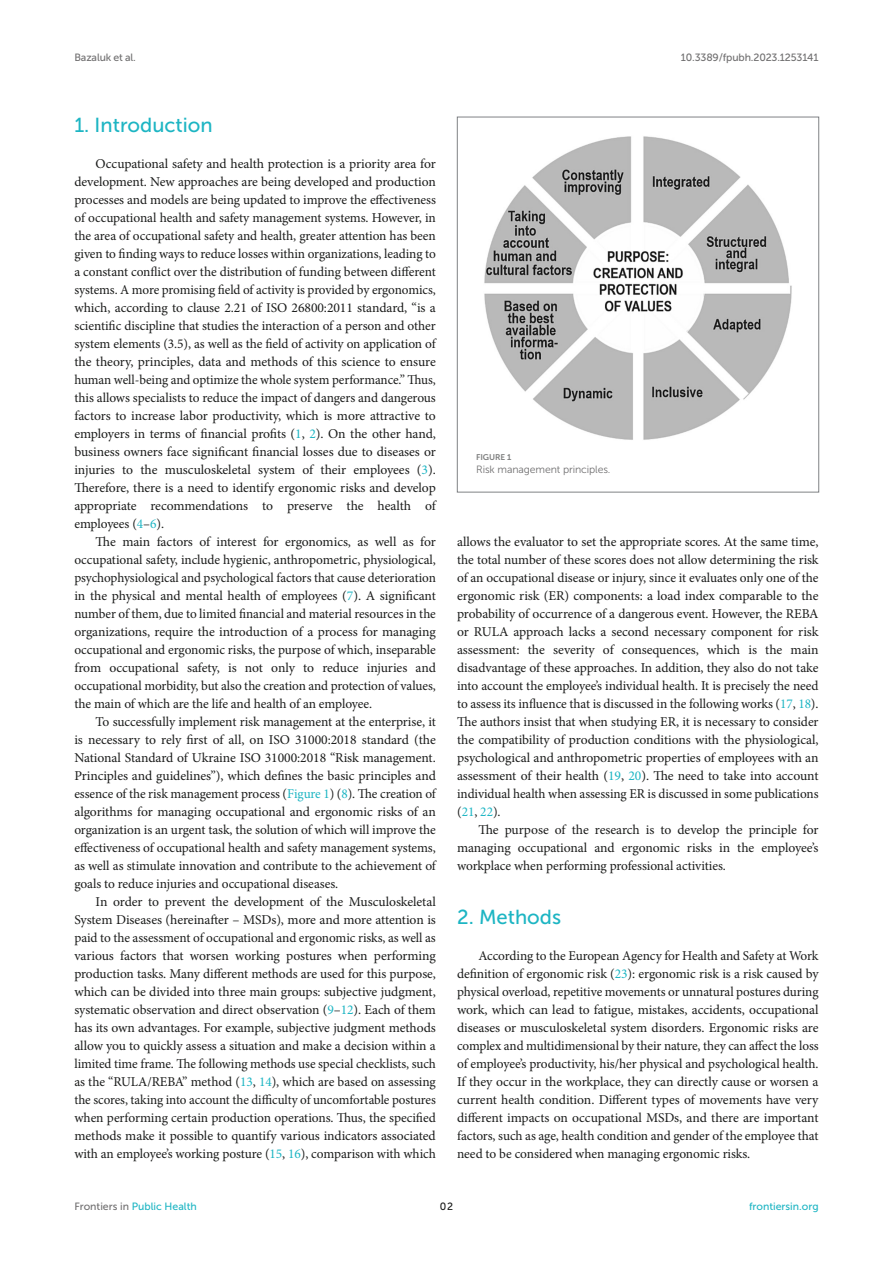
<style>
.page{position:relative;width:893px;height:1263px;background:#fff}
.page>*{position:absolute;margin:0;border:0;box-sizing:border-box;transform-origin:0 0}
.HEAD_1{font:20.25px "Museo Sans 500";color:#1db5c3}
.TEXT{font:13.5px/18px "Minion Pro";letter-spacing:-.005em;color:#1b1c1b;text-align:justify}
.TEXT_FLUSH{font:13.5px/18px "Minion Pro";letter-spacing:-.01em;color:#1b1c1b;text-align:justify}
.t1{font:10.5px "Museo Sans 500";letter-spacing:-.015em;color:#706f70}
.t2{font:10.5px "Museo Sans 500";color:#1db5c3}
.FIG_LEG{font:10.5px "Museo Sans 300";letter-spacing:-.01em;color:#706f70}
.t3{font:10.5px "Museo Sans 500";color:#1b1c1b}
.FIG_HD{font:8.25px "Museo Sans 700";letter-spacing:-.01em;color:#7e7f7f}
.s1{color:#1db5c3}
.s2{color:#706f70}
</style>
<div class="page">
<img style="left:484px;top:136px;width:308px;height:304px">
<div style="left:457px;top:117px;width:362px;height:375px;border:1px solid #808285"></div>
<p class="t1" style="left:74px;top:51px;width:63px">Bazaluk et al.</p>
<p class="t1" style="left:681px;top:51px;width:139px">10.3389/fpubh.2023.1253141</p>
<p class="HEAD_1" style="left:74px;top:114px;width:140px">1. Introduction</p>
<p class="TEXT_FLUSH" style="left:74px;top:155px;width:363px;text-indent:21px">Occupational safety and health protection is a priority area for development. New approaches are being developed and production processes and models are being updated to improve the effectiveness of occupational health and safety management systems. However, in the area of occupational safety and health, greater attention has been given to finding ways to reduce losses within organizations, leading to a constant conflict over the distribution of funding between different systems. A more promising field of activity is provided by ergonomics, which, according to clause 2.21 of ISO 26800:2011 standard, “is a scientific discipline that studies the interaction of a person and other system elements (3.5), as well as the field of activity on application of the theory, principles, data and methods of this science to ensure human well-being and optimize the whole system performance.” Thus, this allows specialists to reduce the impact of dangers and dangerous factors to increase labor productivity, which is more attractive to employers in terms of financial profits (<span class="s1">1</span>, <span class="s1">2</span>). On the other hand, business owners face significant financial losses due to diseases or injuries to the musculoskeletal system of their employees (<span class="s1">3</span>).<br>Therefore, there is a need to identify ergonomic risks and develop appropriate recommendations to preserve the health of employees (<span class="s1">4</span>–<span class="s1">6</span>).</p>
<p class="TEXT" style="left:74px;top:533px;width:363px;text-indent:21px">The main factors of interest for ergonomics, as well as for occupational safety, include hygienic, anthropometric, physiological, psychophysiological and psychological factors that cause deterioration in the physical and mental health of employees (<span class="s1">7</span>). A significant number of them, due to limited financial and material resources in the organizations, require the introduction of a process for managing occupational and ergonomic risks, the purpose of which, inseparable from occupational safety, is not only to reduce injuries and occupational morbidity, but also the creation and protection of values, the main of which are the life and health of an employee.</p>
<p class="TEXT" style="left:74px;top:713px;width:363px;text-indent:21px">To successfully implement risk management at the enterprise, it is necessary to rely first of all, on ISO 31000:2018 standard (the National Standard of Ukraine ISO 31000:2018 “Risk management.<br>Principles and guidelines”), which defines the basic principles and essence of the risk management process (<span class="s1">Figure 1</span>) (<span class="s1">8</span>). The creation of algorithms for managing occupational and ergonomic risks of an organization is an urgent task, the solution of which will improve the effectiveness of occupational health and safety management systems, as well as stimulate innovation and contribute to the achievement of goals to reduce injuries and occupational diseases.</p>
<p class="TEXT" style="left:74px;top:893px;width:363px;text-indent:21px">In order to prevent the development of the Musculoskeletal System Diseases (hereinafter – MSDs), more and more attention is paid to the assessment of occupational and ergonomic risks, as well as various factors that worsen working postures when performing production tasks. Many different methods are used for this purpose, which can be divided into three main groups: subjective judgment, systematic observation and direct observation (<span class="s1">9</span>–<span class="s1">12</span>). Each of them has its own advantages. For example, subjective judgment methods allow you to quickly assess a situation and make a decision within a limited time frame. The following methods use special checklists, such as the “RULA/REBA” method (<span class="s1">13</span>, <span class="s1">14</span>), which are based on assessing the scores, taking into account the difficulty of uncomfortable postures when performing certain production operations. Thus, the specified methods make it possible to quantify various indicators associated with an employee’s working posture (<span class="s1">15</span>, <span class="s1">16</span>), comparison with which</p>
<p class="FIG_HD" style="left:476px;top:452px;width:37px">FIGURE 1</p>
<p class="FIG_LEG" style="left:476px;top:464px;width:136px">Risk management principles.</p>
<p class="TEXT" style="left:457px;top:533px;width:363px">allows the evaluator to set the appropriate scores. At the same time, the total number of these scores does not allow determining the risk of an occupational disease or injury, since it evaluates only one of the ergonomic risk (ER) components: a load index comparable to the probability of occurrence of a dangerous event. However, the REBA or RULA approach lacks a second necessary component for risk assessment: the severity of consequences, which is the main disadvantage of these approaches. In addition, they also do not take into account the employee’s individual health. It is precisely the need to assess its influence that is discussed in the following works (<span class="s1">17</span>, <span class="s1">18</span>).<br>The authors insist that when studying ER, it is necessary to consider the compatibility of production conditions with the physiological, psychological and anthropometric properties of employees with an assessment of their health (<span class="s1">19</span>, <span class="s1">20</span>). The need to take into account individual health when assessing ER is discussed in some publications (<span class="s1">21</span>, <span class="s1">22</span>).</p>
<p class="TEXT" style="left:457px;top:821px;width:363px;text-indent:21px">The purpose of the research is to develop the principle for managing occupational and ergonomic risks in the employee’s workplace when performing professional activities.</p>
<p class="HEAD_1" style="left:457px;top:906px;width:106px">2. Methods</p>
<p class="TEXT_FLUSH" style="left:457px;top:947px;width:363px;text-indent:21px">According to the European Agency for Health and Safety at Work definition of ergonomic risk (<span class="s1">23</span>): ergonomic risk is a risk caused by physical overload, repetitive movements or unnatural postures during work, which can lead to fatigue, mistakes, accidents, occupational diseases or musculoskeletal system disorders. Ergonomic risks are complex and multidimensional by their nature, they can affect the loss of employee’s productivity, his/her physical and psychological health.<br>If they occur in the workplace, they can directly cause or worsen a current health condition. Different types of movements have very different impacts on occupational MSDs, and there are important factors, such as age, health condition and gender of the employee that need to be considered when managing ergonomic risks.</p>
<p class="t2" style="left:74px;top:1200px;width:124px"><span class="s2">Frontiers in</span> Public Health</p>
<p class="t3" style="left:440px;top:1200px;width:15px">02</p>
<p class="t2" style="left:749px;top:1200px;width:71px">frontiersin.org</p>
</div>
